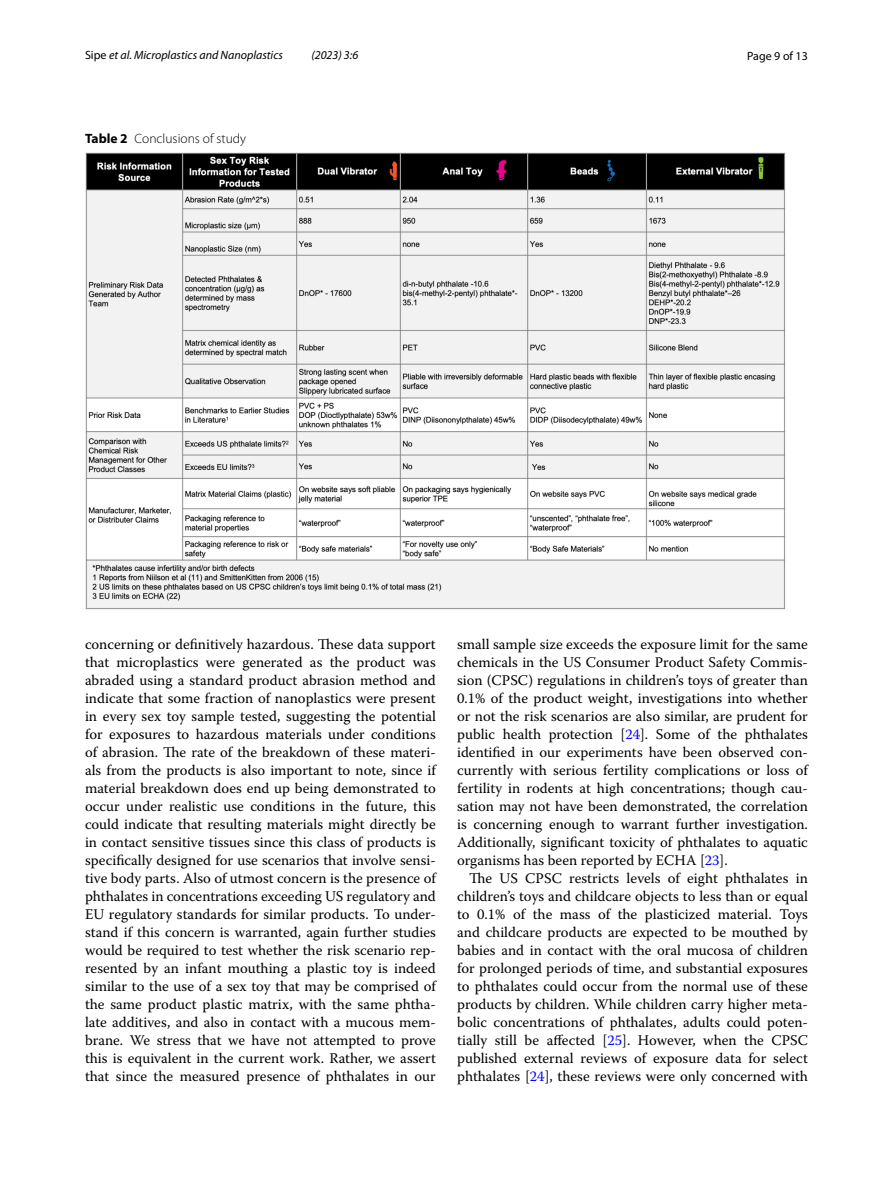
<style>
.page{position:relative;width:893px;height:1187px;background:#fff}
.page>*{position:absolute;margin:0;border:0;box-sizing:border-box;transform-origin:0 0}
.t1{font:14.7px/18px "Warnock Pro";color:#000;text-align:justify}
.t2{font:300 13.5px "Myriad Pro";color:#000}
.t3{font:italic 12px "Myriad Pro";color:#000}
.t4{font:12px "Myriad Pro";color:#000}
.s1{font-style:normal}
.s2{font-weight:700}
.s3{color:#00f}
</style>
<div class="page">
<img style="left:85px;top:152px;width:700px;height:457px">
<p class="t3" style="left:85px;top:48px;width:199px"><span class="s1">Sipe</span> et al. Microplastics and Nanoplastics</p>
<p class="t3" style="left:311px;top:48px;width:48px">(2023) 3:6</p>
<p class="t4" style="left:747px;top:48px;width:62px">Page 9 of 13</p>
<p class="t2" style="left:85px;top:131px;width:163px"><span class="s2">Table 2</span> Conclusions of study</p>
<p class="t1" style="left:85px;top:635px;width:352px">concerning or definitively hazardous. These data support that microplastics were generated as the product was abraded using a standard product abrasion method and indicate that some fraction of nanoplastics were present in every sex toy sample tested, suggesting the potential for exposures to hazardous materials under conditions of abrasion. The rate of the breakdown of these materi&shy;als from the products is also important to note, since if material breakdown does end up being demonstrated to occur under realistic use conditions in the future, this could indicate that resulting materials might directly be in contact sensitive tissues since this class of products is specifically designed for use scenarios that involve sensi&shy;tive body parts. Also of utmost concern is the presence of phthalates in concentrations exceeding US regulatory and EU regulatory standards for similar products. To under&shy;stand if this concern is warranted, again further studies would be required to test whether the risk scenario rep&shy;resented by an infant mouthing a plastic toy is indeed similar to the use of a sex toy that may be comprised of the same product plastic matrix, with the same phtha&shy;late additives, and also in contact with a mucous mem&shy;brane. We stress that we have not attempted to prove this is equivalent in the current work. Rather, we assert that since the measured presence of phthalates in our</p>
<p class="t1" style="left:457px;top:635px;width:352px">small sample size exceeds the exposure limit for the same chemicals in the US Consumer Product Safety Commis&shy;sion (CPSC) regulations in children’s toys of greater than 0.1% of the product weight, investigations into whether or not the risk scenarios are also similar, are prudent for public health protection [<span class="s3">24</span>]. Some of the phthalates identified in our experiments have been observed con&shy;currently with serious fertility complications or loss of fertility in rodents at high concentrations; though cau&shy;sation may not have been demonstrated, the correlation is concerning enough to warrant further investigation.<br>Additionally, significant toxicity of phthalates to aquatic organisms has been reported by ECHA [<span class="s3">23</span>].</p>
<p class="t1" style="left:457px;top:869px;width:352px;text-indent:12px">The US CPSC restricts levels of eight phthalates in children’s toys and childcare objects to less than or equal to 0.1% of the mass of the plasticized material. Toys and childcare products are expected to be mouthed by babies and in contact with the oral mucosa of children for prolonged periods of time, and substantial exposures to phthalates could occur from the normal use of these products by children. While children carry higher meta&shy;bolic concentrations of phthalates, adults could poten&shy;tially still be affected [<span class="s3">25</span>]. However, when the CPSC published external reviews of exposure data for select phthalates [<span class="s3">24</span>], these reviews were only concerned with</p>
</div>
